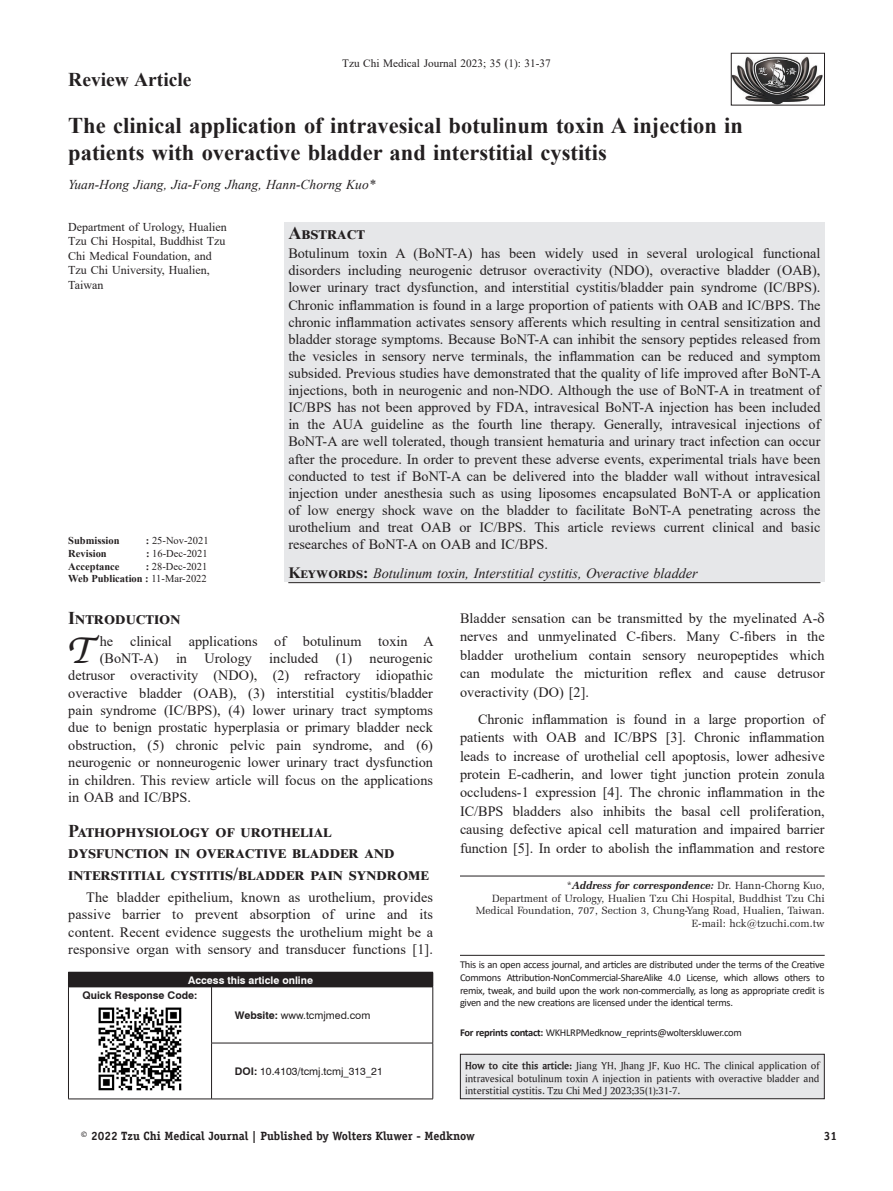
<style>
.page{position:relative;width:893px;height:1191px;background:#fff}
.page>*{position:absolute;margin:0;border:0;box-sizing:border-box;transform-origin:0 0}
._1_TX_text{font:italic 500 42.15px "Zapf Chancery IT Cby BT";color:#231f20}
.AT{font:700 22.5px/27px "Times New Roman";color:#231f20}
.AH{font:700 19.5px "Times New Roman";color:#231f20}
.ABSH{font:700 18px/21.9px "Times New Roman";letter-spacing:.03em;color:#231f20}
.ABS{font:14.25px/17.1px "Times New Roman";color:#231f20;text-align:justify}
.TX{font:14.25px/18.5px "Times New Roman";letter-spacing:.005em;color:#231f20;text-align:justify}
._1_TX_text-2{font:14.25px "Times New Roman";color:#231f20}
.KWD{font:italic 14.25px "Times New Roman";color:#231f20}
.AU{font:italic 13.5px "Times New Roman";color:#231f20}
.AFF{font:12px/14.4px "Times New Roman";color:#231f20}
.t1{font:700 12px "Officina Serif";color:#231f20}
.F_RH{font:11.25px "Times New Roman";color:#231f20}
.TX-2{font:10.5px/12.6px "Calibri";letter-spacing:-.03em;color:#231f20;text-align:justify}
.ADD{font:10.5px/12.6px "Zapf Elliptical 711 BT";color:#231f20;text-align:right}
.HTC{font:10.5px/12.6px "Ameretto Normal";color:#231f20;text-align:justify}
.HIS{font:700 10.5px "Times New Roman";color:#231f20}
.HIS-2{font:10.5px "Times New Roman";color:#231f20}
.DOI{font:10.5px "Swiss 721 BT";color:#231f20}
.ATAO{font:700 10.5px "Swiss 721 BT";color:#fff}
.Website{font:10.5px "Swiss 721 BT";color:#231f20}
.QRC{font:700 10.5px "Swiss 721 BT";color:#231f20}
.s1{font-weight:700;font-style:normal;font-size:15.75px}
.s2{font-weight:700}
.s3{font-weight:400}
.s4{font-weight:700;font-style:italic}
.s5{font-family:"Ameretto";font-weight:700}
</style>
<div class="page">
<div style="left:284px;top:222px;width:541px;height:360px;background:#e6e7e9"></div>
<hr style="left:288px;top:582px;width:532px;height:1px;background:#231f20">
<div style="left:460px;top:1054px;width:364px;height:44px;background:#e6e7e9"></div>
<div style="left:460px;top:1053px;width:365px;height:46px;border:1px solid #231f20"></div>
<div style="left:68px;top:972px;width:365px;height:15px;background:#231f20"></div>
<svg style="left:433px;top:972px;width:1px;height:14px"></svg>
<hr style="left:68px;top:987px;width:1px;height:56px;background:#231f20">
<hr style="left:68px;top:1043px;width:1px;height:55px;background:#231f20">
<hr style="left:211px;top:987px;width:1px;height:55px;background:#231f20">
<hr style="left:433px;top:987px;width:1px;height:55px;background:#231f20">
<hr style="left:68px;top:1098px;width:144px;height:1px;background:#231f20">
<hr style="left:211px;top:1043px;width:1px;height:55px;background:#231f20">
<hr style="left:211px;top:1042px;width:222px;height:1px;background:#231f20">
<hr style="left:433px;top:1043px;width:1px;height:55px;background:#231f20">
<hr style="left:212px;top:1098px;width:221px;height:1px;background:#231f20">
<img style="left:98px;top:1007px;width:84px;height:84px">
<hr style="left:460px;top:875px;width:365px;height:1px;background:#231f20">
<img style="left:733px;top:56px;width:90px;height:47px">
<div style="left:731px;top:53px;width:94px;height:52px;border:1px solid #231f20"></div>
<hr style="left:460px;top:955px;width:365px;height:1px;background:#231f20">
<p class="AH" style="left:68px;top:65px;width:125px">Review Article</p>
<p class="F_RH" style="left:342px;top:55px;width:210px">Tzu Chi Medical Journal 2023; 35 (1): 31‑37</p>
<p class="AT" style="left:68px;top:111px;width:676px">The clinical application of intravesical botulinum toxin A injection in patients with overactive bladder and interstitial cystitis</p>
<p class="AU" style="left:68px;top:175px;width:309px">Yuan-Hong Jiang, Jia-Fong Jhang, Hann-Chorng Kuo*</p>
<p class="AFF" style="left:68px;top:219px;width:160px">Department of Urology, Hualien<br>Tzu Chi Hospital, Buddhist Tzu<br>Chi Medical Foundation, and<br>Tzu Chi University, Hualien,<br>Taiwan</p>
<p class="ABSH" style="left:288px;top:221px;width:78px">Abstract</p>
<p class="ABS" style="left:288px;top:244px;width:534px">Botulinum toxin A (BoNT‑A) has been widely used in several urological functional disorders including neurogenic detrusor overactivity (NDO), overactive bladder (OAB), lower urinary tract dysfunction, and interstitial cystitis/bladder pain syndrome (IC/BPS).<br>Chronic inflammation is found in a large proportion of patients with OAB and IC/BPS. The chronic inflammation activates sensory afferents which resulting in central sensitization and bladder storage symptoms. Because BoNT‑A can inhibit the sensory peptides released from the vesicles in sensory nerve terminals, the inflammation can be reduced and symptom subsided. Previous studies have demonstrated that the quality of life improved after BoNT‑A injections, both in neurogenic and non‑NDO. Although the use of BoNT‑A in treatment of IC/BPS has not been approved by FDA, intravesical BoNT‑A injection has been included in the AUA guideline as the fourth line therapy. Generally, intravesical injections of BoNT‑A are well tolerated, though transient hematuria and urinary tract infection can occur after the procedure. In order to prevent these adverse events, experimental trials have been conducted to test if BoNT‑A can be delivered into the bladder wall without intravesical injection under anesthesia such as using liposomes encapsulated BoNT‑A or application of low energy shock wave on the bladder to facilitate BoNT‑A penetrating across the urothelium and treat OAB or IC/BPS. This article reviews current clinical and basic researches of BoNT‑A on OAB and IC/BPS.</p>
<p class="KWD" style="left:288px;top:563px;width:411px"><span class="s1">Keywords:</span> Botulinum toxin, Interstitial cystitis, Overactive bladder</p>
<p class="TX" style="left:460px;top:608px;width:366px;text-align:left">Bladder sensation can be transmitted by the myelinated A‑ nerves and unmyelinated C‑fibers. Many C‑fibers in the bladder urothelium contain sensory neuropeptides which can modulate the micturition reflex and cause detrusor overactivity (DO) [2].</p>
<p class="TX" style="left:460px;top:709px;width:366px;text-indent:18px">Chronic inflammation is found in a large proportion of patients with OAB and IC/BPS [3]. Chronic inflammation leads to increase of urothelial cell apoptosis, lower adhesive protein E‑cadherin, and lower tight junction protein zonula occludens‑1 expression [4]. The chronic inflammation in the IC/BPS bladders also inhibits the basal cell proliferation, causing defective apical cell maturation and impaired barrier function [5]. In order to abolish the inflammation and restore</p>
<p class="HIS" style="left:68px;top:533px;width:53px">Submission</p>
<p class="HIS-2" style="left:146px;top:533px;width:64px"><span class="s2">:</span> 25‑Nov‑2021</p>
<p class="HIS" style="left:68px;top:546px;width:40px">Revision</p>
<p class="HIS-2" style="left:146px;top:546px;width:63px"><span class="s2">:</span> 16‑Dec‑2021</p>
<p class="HIS" style="left:68px;top:558px;width:53px">Acceptance</p>
<p class="HIS-2" style="left:146px;top:559px;width:63px"><span class="s2">:</span> 28‑Dec‑2021</p>
<p class="HIS" style="left:68px;top:571px;width:140px">Web Publication : <span class="s3">11-Mar-2022</span></p>
<h1 class="ABSH" style="left:68px;top:607px;width:114px">Introduction</h1>
<p class="_1_TX_text" style="left:68px;top:627px;width:27px">T</p>
<p class="_1_TX_text-2" style="left:100px;top:631px;width:335px">he clinical applications of botulinum toxin A</p>
<p class="_1_TX_text-2" style="left:100px;top:648px;width:335px">(BoNT‑A) in Urology included (1) neurogenic</p>
<p class="_1_TX_text-2" style="left:68px;top:665px;width:366px">detrusor overactivity (NDO), (2) refractory idiopathic</p>
<p class="_1_TX_text-2" style="left:68px;top:683px;width:366px">overactive bladder (OAB), (3) interstitial cystitis/bladder</p>
<p class="_1_TX_text-2" style="left:68px;top:700px;width:366px">pain syndrome (IC/BPS), (4) lower urinary tract symptoms</p>
<p class="_1_TX_text-2" style="left:68px;top:717px;width:366px">due to benign prostatic hyperplasia or primary bladder neck</p>
<p class="_1_TX_text-2" style="left:68px;top:735px;width:366px">obstruction, (5) chronic pelvic pain syndrome, and (6)</p>
<p class="_1_TX_text-2" style="left:68px;top:752px;width:366px">neurogenic or nonneurogenic lower urinary tract dysfunction</p>
<p class="_1_TX_text-2" style="left:68px;top:769px;width:366px">in children. This review article will focus on the applications</p>
<p class="_1_TX_text-2" style="left:68px;top:787px;width:124px">in OAB and IC/BPS.</p>
<h1 class="ABSH" style="left:68px;top:819px;width:362px">Pathophysiology of urothelial dysfunction in overactive bladder and interstitial cystitis/bladder pain syndrome</h1>
<p class="TX" style="left:68px;top:888px;width:366px;line-height:17.4px;text-indent:18px">The bladder epithelium, known as urothelium, provides passive barrier to prevent absorption of urine and its content. Recent evidence suggests the urothelium might be a responsive organ with sensory and transducer functions [1].</p>
<p class="ADD" style="left:476px;top:879px;width:350px">*<span class="s4">Address for correspondence:</span> Dr. Hann‑Chorng Kuo,<br>Department of Urology, Hualien Tzu Chi Hospital, Buddhist Tzu Chi Medical Foundation, 707, Section 3, Chung‑Yang Road, Hualien, Taiwan.<br>E‑mail: hck@tzuchi.com.tw</p>
<p class="ATAO" style="left:188px;top:972px;width:126px">Access this article online</p>
<p class="QRC" style="left:83px;top:988px;width:116px">Quick Response Code:</p>
<p class="Website" style="left:235px;top:1008px;width:137px"><span class="s2">Website:</span> www.tcmjmed.com</p>
<p class="DOI" style="left:235px;top:1064px;width:149px"><span class="s2">DOI:</span> 10.4103/tcmj.tcmj_313_21</p>
<p class="TX-2" style="left:460px;top:958px;width:366px">This is an open access journal, and articles are distributed under the terms of the Creative Commons Attribution‑NonCommercial‑ShareAlike 4.0 License, which allows others to remix, tweak, and build upon the work non‑commercially, as long as appropriate credit is given and the new creations are licensed under the identical terms.</p>
<p class="TX-2" style="left:460px;top:1025px;width:283px"><span class="s2">For reprints contact:</span> WKHLRPMedknow_reprints@wolterskluwer.com</p>
<p class="HTC" style="left:465px;top:1059px;width:356px"><span class="s5">How to cite this article:</span> Jiang YH, Jhang JF, Kuo HC. The clinical application of intravesical botulinum toxin A injection in patients with overactive bladder and interstitial cystitis. Tzu Chi Med J 2023;35(1):31‑7.</p>
<p class="t1" style="left:81px;top:1128px;width:395px">© 2022 Tzu Chi Medical Journal | Published by Wolters Kluwer - Medknow</p>
<p class="t1" style="left:824px;top:1128px;width:15px">31</p>
</div>
